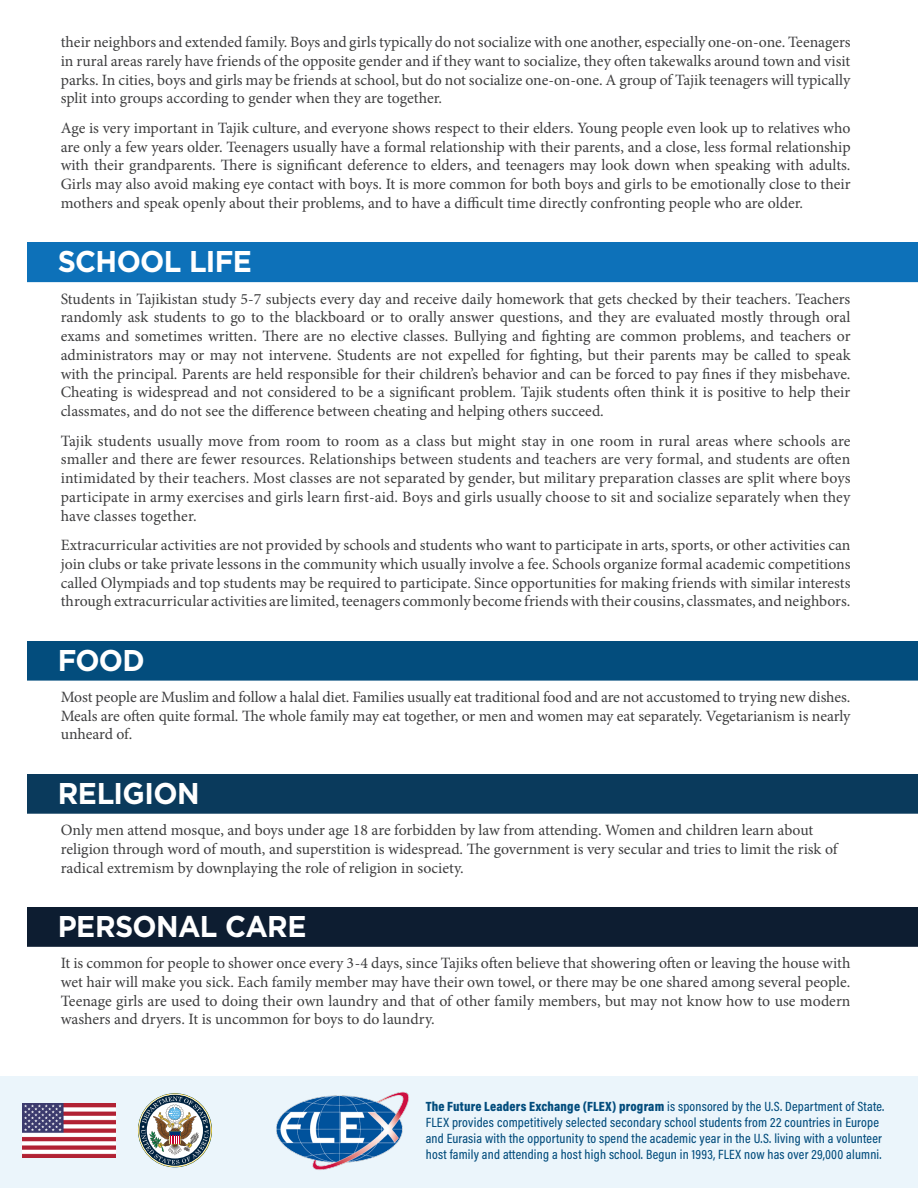
<style>
.page{position:relative;width:918px;height:1188px;background:#fff}
.page>*{position:absolute;margin:0;border:0;box-sizing:border-box;transform-origin:0 0}
.Personal_Care{font:700 30px "Gotham";letter-spacing:-.02em;color:#fff;scale:.95 1}
.School_Life{font:700 30px "Gotham";letter-spacing:-.02em;color:#fff;scale:.95 1}
.Religion{font:700 30px "Gotham";letter-spacing:-.02em;color:#fff;scale:.95 1}
.Food{font:700 30px "Gotham";color:#fff;scale:.95 1}
.t1{font:15.75px/18.8px "Minion Pro";color:#3e3e3f;text-align:justify}
.t2{font:500 13.5px/16.2px "Acumin Pro Cond";letter-spacing:.015em;color:#034d7d}
.s1{font-weight:900}
</style>
<div class="page">
<div style="left:0;top:1076px;width:918px;height:112px;background:#ebf5fb"></div>
<img style="left:276px;top:1092px;width:133px;height:78px">
<img style="left:23px;top:1103px;width:92px;height:54px">
<img style="left:138px;top:1093px;width:74px;height:74px">
<div style="left:27px;top:242px;width:891px;height:30px;background:#0d71b9"></div>
<div style="left:27px;top:263px;width:891px;height:19px;background:#0d71b9"></div>
<div style="left:27px;top:641px;width:891px;height:30px;background:#034d7d"></div>
<div style="left:27px;top:661px;width:891px;height:20px;background:#034d7d"></div>
<div style="left:27px;top:774px;width:891px;height:30px;background:#0a3a5c"></div>
<div style="left:27px;top:794px;width:891px;height:20px;background:#0a3a5c"></div>
<div style="left:27px;top:907px;width:891px;height:30px;background:#0d1d31"></div>
<div style="left:27px;top:927px;width:891px;height:20px;background:#0d1d31"></div>
<p class="t1" style="left:61px;top:33px;width:791px">their neighbors and extended family. Boys and girls typically do not socialize with one another, especially one-on-one. Teenagers in rural areas rarely have friends of the opposite gender and if they want to socialize, they often takewalks around town and visit parks. In cities, boys and girls may be friends at school, but do not socialize one-on-one. A group of Tajik teenagers will typically split into groups according to gender when they are together.</p>
<p class="t1" style="left:61px;top:119px;width:791px">Age is very important in Tajik culture, and everyone shows respect to their elders. Young people even look up to relatives who are only a few years older. Teenagers usually have a formal relationship with their parents, and a close, less formal relationship with their grandparents. There is significant deference to elders, and teenagers may look down when speaking with adults.<br>Girls may also avoid making eye contact with boys. It is more common for both boys and girls to be emotionally close to their mothers and speak openly about their problems, and to have a difficult time directly confronting people who are older.</p>
<p class="School_Life" style="left:58px;top:242px;width:206px">SCHOOL LIFE</p>
<p class="t1" style="left:61px;top:289px;width:791px">Students in Tajikistan study 5-7 subjects every day and receive daily homework that gets checked by their teachers. Teachers randomly ask students to go to the blackboard or to orally answer questions, and they are evaluated mostly through oral exams and sometimes written. There are no elective classes. Bullying and fighting are common problems, and teachers or administrators may or may not intervene. Students are not expelled for fighting, but their parents may be called to speak with the principal. Parents are held responsible for their children’s behavior and can be forced to pay fines if they misbehave.<br>Cheating is widespread and not considered to be a significant problem. Tajik students often think it is positive to help their classmates, and do not see the difference between cheating and helping others succeed.</p>
<p class="t1" style="left:61px;top:431px;width:791px">Tajik students usually move from room to room as a class but might stay in one room in rural areas where schools are smaller and there are fewer resources. Relationships between students and teachers are very formal, and students are often intimidated by their teachers. Most classes are not separated by gender, but military preparation classes are split where boys participate in army exercises and girls learn first-aid. Boys and girls usually choose to sit and socialize separately when they have classes together.</p>
<p class="t1" style="left:61px;top:536px;width:791px">Extracurricular activities are not provided by schools and students who want to participate in arts, sports, or other activities can join clubs or take private lessons in the community which usually involve a fee. Schools organize formal academic competitions called Olympiads and top students may be required to participate. Since opportunities for making friends with similar interests through extracurricular activities are limited, teenagers commonly become friends with their cousins, classmates, and neighbors.</p>
<p class="Food" style="left:58px;top:640px;width:93px">FOOD</p>
<p class="t1" style="left:61px;top:688px;width:791px">Most people are Muslim and follow a halal diet. Families usually eat traditional food and are not accustomed to trying new dishes.<br>Meals are often quite formal. The whole family may eat together, or men and women may eat separately. Vegetarianism is nearly unheard of.</p>
<p class="Religion" style="left:58px;top:773px;width:151px">RELIGION</p>
<p class="t1" style="left:61px;top:821px;width:778px;text-align:left">Only men attend mosque, and boys under age 18 are forbidden by law from attending. Women and children learn about religion through word of mouth, and superstition is widespread. The government is very secular and tries to limit the risk of radical extremism by downplaying the role of religion in society.</p>
<p class="Personal_Care" style="left:58px;top:907px;width:263px">PERSONAL CARE</p>
<p class="t1" style="left:61px;top:954px;width:791px">It is common for people to shower once every 3-4 days, since Tajiks often believe that showering often or leaving the house with wet hair will make you sick. Each family member may have their own towel, or there may be one shared among several people.<br>Teenage girls are used to doing their own laundry and that of other family members, but may not know how to use modern washers and dryers. It is uncommon for boys to do laundry.</p>
<p class="t2" style="left:426px;top:1098px;width:460px"><span class="s1">The Future Leaders Exchange (FLEX) program</span> is sponsored by the U.S. Department of State.<br>FLEX provides competitively selected secondary school students from 22 countries in Europe and Eurasia with the opportunity to spend the academic year in the U.S. living with a volunteer host family and attending a host high school. Begun in 1993, FLEX now has over 29,000 alumni.</p>
</div>
